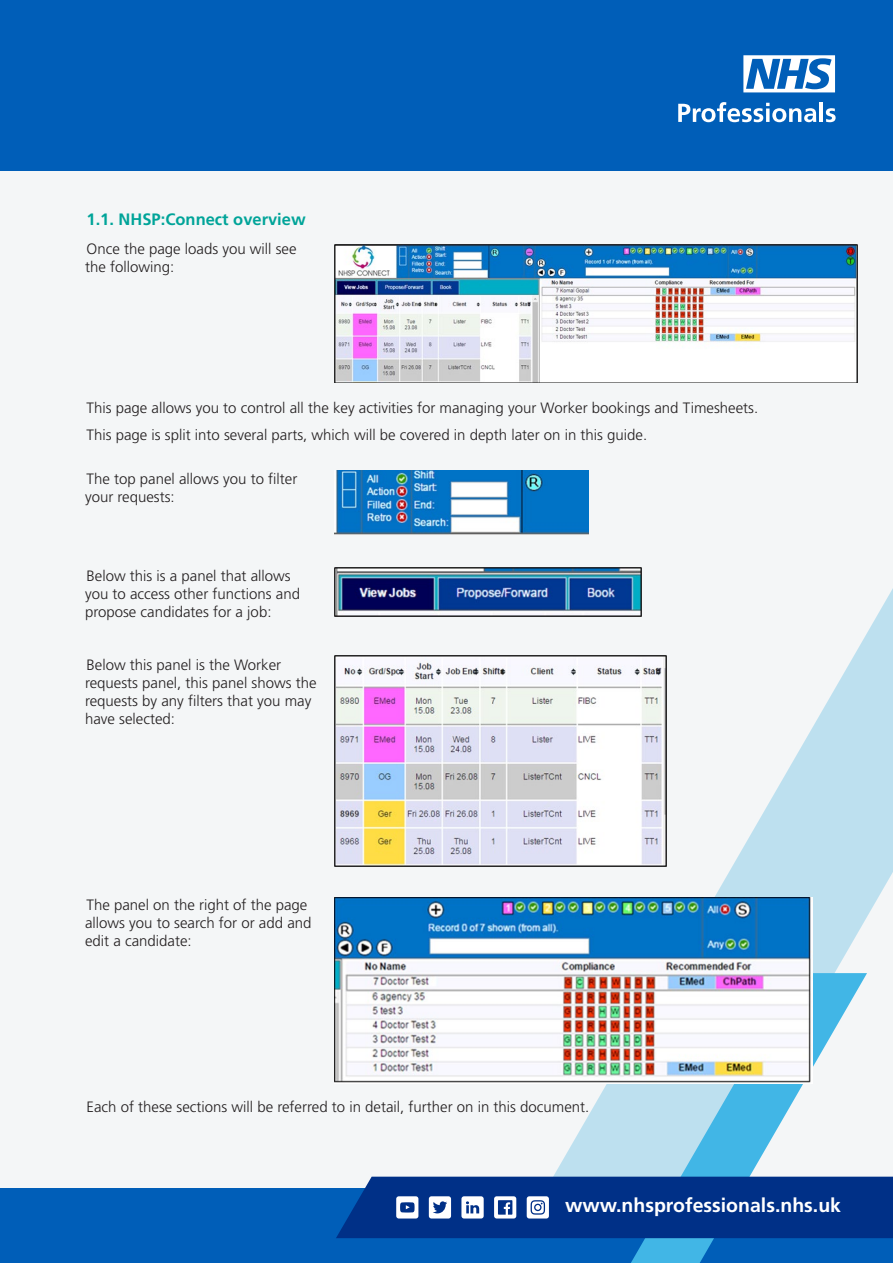
<style>
.page{position:relative;width:893px;height:1263px;background:#f4f6f7}
.page>*{position:absolute;margin:0;border:0;box-sizing:border-box;transform-origin:0 0}
.t1{font:700 19.5px "Frutiger LT Std";color:#fff}
.t2{font:700 16.5px "Frutiger LT Std";color:#00a499}
.t3{font:300 15px/18px "Frutiger LT Std";color:#231f20}
</style>
<div class="page">
<svg style="left:493px;top:293px;width:400px;height:884px"></svg>
<div style="left:0;top:1188px;width:893px;height:75px;background:#005eb8"></div>
<svg style="left:558px;top:973px;width:309px;height:290px"></svg>
<svg style="left:336px;top:1177px;width:557px;height:61px;background:#103e8f"></svg>
<div style="left:0;top:0;width:893px;height:170px;background:#005eb8"></div>
<svg style="left:743px;top:55px;width:93px;height:37px"></svg>
<svg style="left:678px;top:102px;width:142px;height:20px"></svg>
<hr style="left:820px;top:102px;width:3px;height:20px;background:#fff">
<svg style="left:826px;top:108px;width:10px;height:14px"></svg>
<img style="left:334px;top:244px;width:523px;height:139px">
<img style="left:334px;top:470px;width:254px;height:65px">
<img style="left:334px;top:568px;width:307px;height:49px">
<img style="left:334px;top:655px;width:332px;height:211px">
<img style="left:334px;top:898px;width:479px;height:186px">
<p class="t2" style="left:87px;top:209px;width:221px">1.1. NHSP:Connect overview</p>
<p class="t3" style="left:85px;top:240px;width:213px">Once the page loads you will see the following:</p>
<p class="t3" style="left:87px;top:399px;width:673px">This page allows you to control all the key activities for managing your Worker bookings and Timesheets.</p>
<p class="t3" style="left:87px;top:426px;width:562px">This page is split into several parts, which will be covered in depth later on in this guide.</p>
<p class="t3" style="left:85px;top:470px;width:214px">The top panel allows you to filter your requests:</p>
<p class="t3" style="left:85px;top:567px;width:217px">Below this is a panel that allows you to access other functions and propose candidates for a job:</p>
<p class="t3" style="left:85px;top:656px;width:233px">Below this panel is the Worker requests panel, this panel shows the requests by any filters that you may have selected:</p>
<p class="t3" style="left:85px;top:896px;width:228px">The panel on the right of the page allows you to search for or add and edit a candidate:</p>
<p class="t3" style="left:87px;top:1097px;width:504px">Each of these sections will be referred to in detail, further on in this document.</p>
<h1 class="t1" style="left:565px;top:1193px;width:277px">www.nhsprofessionals.nhs.uk</h1>
</div>
